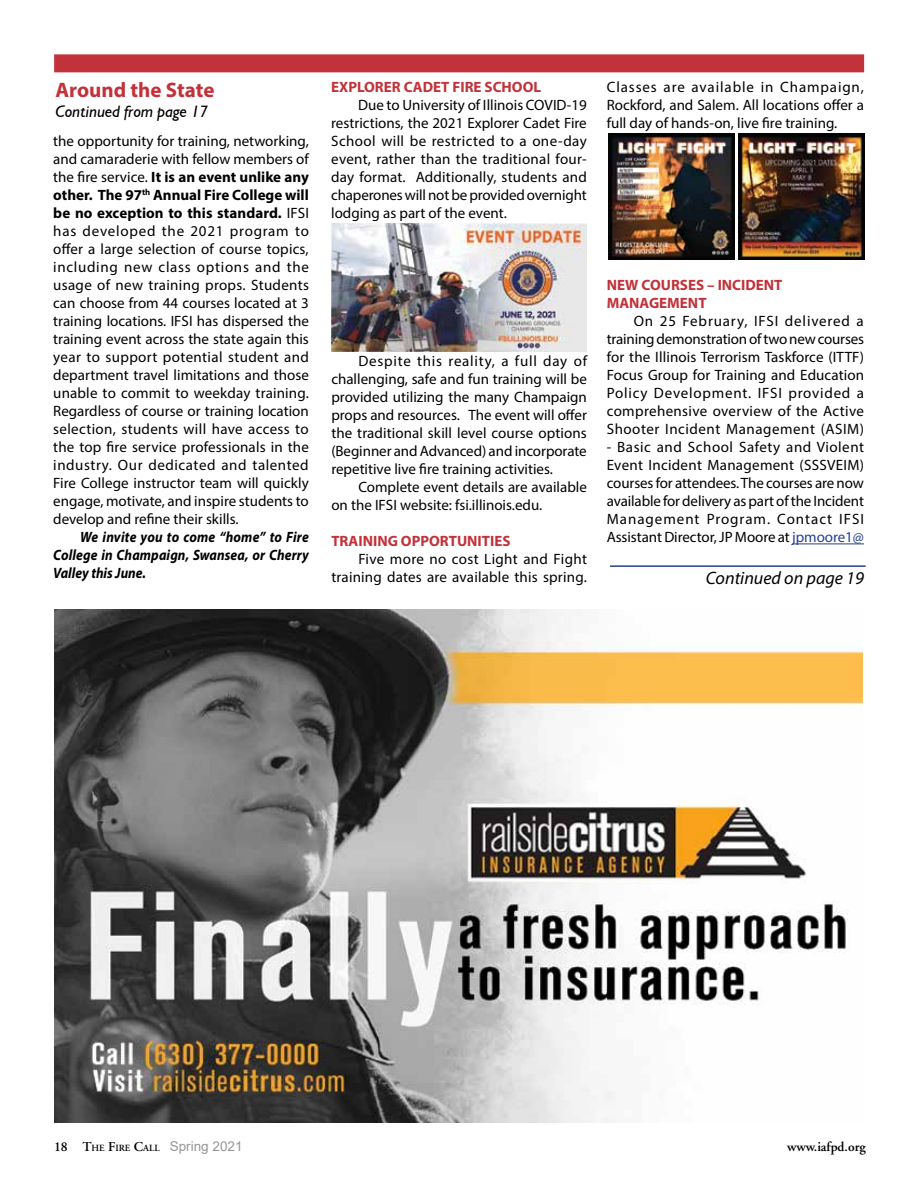
<style>
.page{position:relative;width:918px;height:1188px;background:#fff}
.page>*{position:absolute;margin:0;border:0;box-sizing:border-box;transform-origin:0 0}
.t1{font:700 21px "Myriad Pro";color:#c2323a}
.t2{font:italic 18px "Myriad Pro";color:#000}
.t3{font:italic 16.5px "Humanist 521 BT";color:#000}
.t4{font:15px/18px "Myriad Pro";color:#000;text-align:justify}
.t5{font:italic 700 15px/18px "Myriad Pro";letter-spacing:.01em;color:#000;text-align:justify;scale:.9 1}
.t6{font:700 15px/18px "Myriad Pro";color:#c2323a}
.t7{font:13.5px "Arial";color:#939598}
.t8{font:600 13.5px "Adobe Garamond";color:#000}
.s1{font-weight:700}
.s2{color:#25408f}
.s3{font-family:"Adobe Garamond";font-weight:600;color:#000}
.s4{font-family:"Adobe Garamond";font-weight:600;font-size:9.45px;color:#000}
</style>
<div class="page">
<div style="left:54px;top:54px;width:810px;height:18px;background:#c2323a"></div>
<hr style="left:792px;top:544px;width:72px;height:1px;background:#25408f">
<hr style="left:610px;top:565px;width:256px;height:2px;background:#25408f">
<img style="left:331px;top:223px;width:256px;height:129px">
<img style="left:608px;top:134px;width:126px;height:126px">
<img style="left:739px;top:134px;width:126px;height:126px">
<img style="left:54px;top:610px;width:809px;height:513px">
<h1 class="t1" style="left:56px;top:76px;width:160px">Around the State</h1>
<p class="t3" style="left:56px;top:101px;width:154px">Continued from page 17</p>
<p class="t4" style="left:53px;top:132px;width:257px">the opportunity for training, networking, and camaraderie with fellow members of the fire service. <span class="s1">It is an event unlike any other. The 97</span><sup>th</sup> <span class="s1">Annual Fire College will be no exception to this standard.</span> IFSI has developed the 2021 program to offer a large selection of course topics, including new class options and the usage of new training props. Students can choose from 44 courses located at 3 training locations. IFSI has dispersed the training event across the state again this year to support potential student and department travel limitations and those unable to commit to weekday training.<br>Regardless of course or training location selection, students will have access to the top fire service professionals in the industry. Our dedicated and talented Fire College instructor team will quickly engage, motivate, and inspire students to develop and refine their skills.</p>
<p class="t5" style="left:53px;top:527px;width:286px;text-indent:27px">We invite you to come “home” to Fire College in Champaign, Swansea, or Cherry Valley this June.</p>
<p class="t6" style="left:331px;top:78px;width:211px">EXPLORER CADET FIRE SCHOOL</p>
<p class="t4" style="left:331px;top:96px;width:257px;text-indent:27px">Due to University of Illinois COVID-19 restrictions, the 2021 Explorer Cadet Fire School will be restricted to a one-day event, rather than the traditional four&shy;day format. Additionally, students and chaperones will not be provided overnight lodging as part of the event.</p>
<p class="t4" style="left:607px;top:78px;width:259px">Classes are available in Champaign, Rockford, and Salem. All locations offer a full day of hands-on, live fire training.</p>
<p class="t4" style="left:331px;top:352px;width:257px;text-indent:27px">Despite this reality, a full day of challenging, safe and fun training will be provided utilizing the many Champaign props and resources. The event will offer the traditional skill level course options (Beginner and Advanced) and incorporate repetitive live fire training activities.</p>
<p class="t4" style="left:331px;top:478px;width:257px;text-indent:27px">Complete event details are available on the IFSI website: fsi.illinois.edu.</p>
<p class="t6" style="left:331px;top:531px;width:181px">TRAINING OPPORTUNITIES</p>
<p class="t4" style="left:331px;top:550px;width:257px;text-align:right">Five more no cost Light and Fight training dates are available this spring.</p>
<p class="t6" style="left:607px;top:276px;width:177px">NEW COURSES – INCIDENT<br>MANAGEMENT</p>
<p class="t4" style="left:607px;top:312px;width:259px;text-indent:27px">On 25 February, IFSI delivered a training demonstration of two new courses for the Illinois Terrorism Taskforce (ITTF)<br>Focus Group for Training and Education Policy Development. IFSI provided a comprehensive overview of the Active Shooter Incident Management (ASIM)</p>
<p class="t4" style="left:607px;top:438px;width:259px">- Basic and School Safety and Violent Event Incident Management (SSSVEIM) courses for attendees. The courses are now available for delivery as part of the Incident Management Program. Contact IFSI Assistant Director, JP Moore at <span class="s2">jpmoore1@</span></p>
<p class="t2" style="left:706px;top:567px;width:160px">Continued on page 19</p>
<p class="t7" style="left:54px;top:1137px;width:190px"><span class="s3">18</span> <span class="s3">T</span><span class="s4">HE</span> <span class="s3">F</span><span class="s4">IRE</span> <span class="s3">C</span><span class="s4">ALL</span> Spring 2021</p>
<p class="t8" style="left:787px;top:1140px;width:80px">www.iafpd.org</p>
</div>
